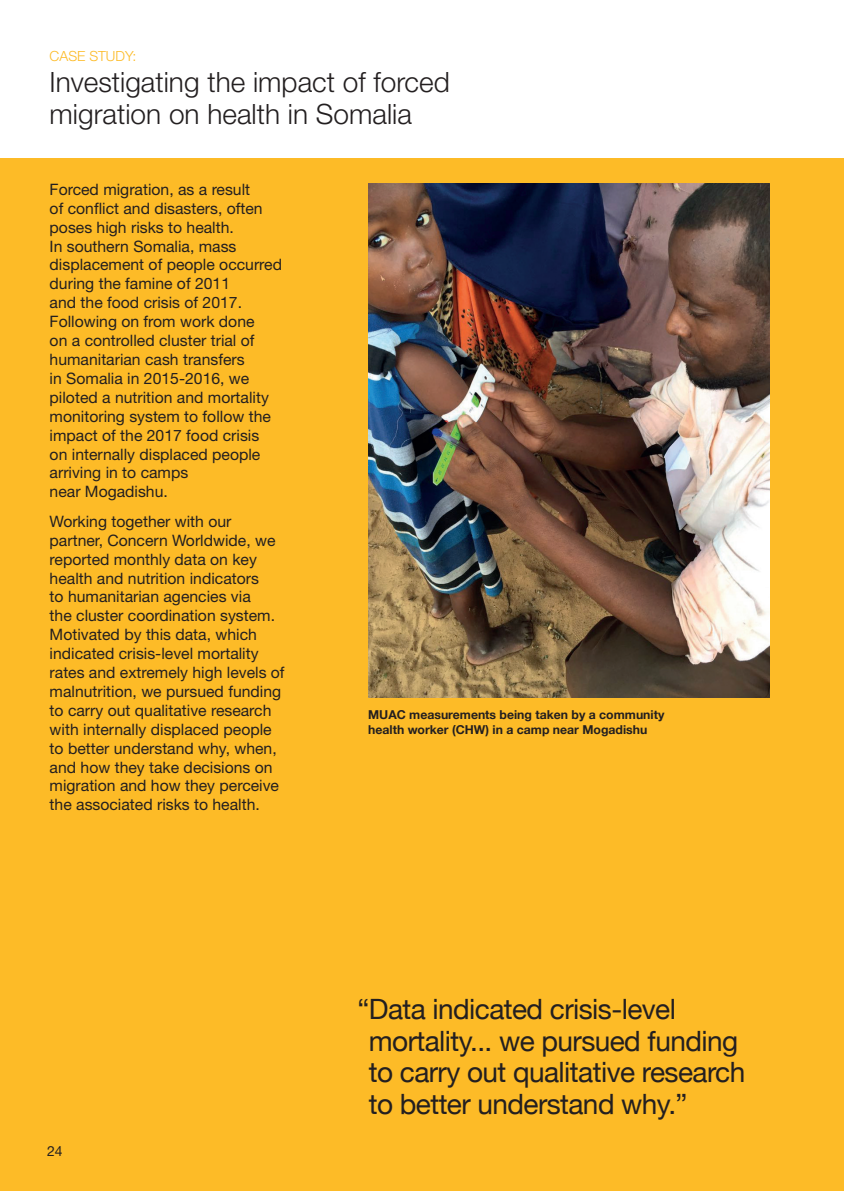
<style>
.page{position:relative;width:844px;height:1191px;background:#fff}
.page>*{position:absolute;margin:0;border:0;box-sizing:border-box;transform-origin:0 0}
.t1{font:28px/31.5px "Helvetica Neue";letter-spacing:-.02em;color:#231f20}
.t2{font:300 28px/31.5px "Helvetica Neue LT Std";color:#231f20}
.t3{font:15.75px/18.9px "Helvetica Neue LT Std";color:#231f20}
.t4{font:300 14px "Helvetica Neue LT Std";color:#fdbb27}
.t5{font:14px "Helvetica Neue LT Std";color:#231f20}
.t6{font:700 12.25px/14.7px "Helvetica Neue";color:#231f20}
</style>
<div class="page">
<div style="left:0;top:159px;width:843px;height:1032px;background:#fdbb27"></div>
<img style="left:368px;top:184px;width:401px;height:513px">
<p class="t4" style="left:50px;top:47px;width:88px">CASE STUDY:</p>
<p class="t2" style="left:50px;top:66px;width:401px">Investigating the impact of forced migration on health in Somalia</p>
<p class="t3" style="left:50px;top:180px;width:234px">Forced migration, as a result<br>of conflict and disasters, often poses high risks to health.<br>In southern Somalia, mass displacement of people occurred during the famine of 2011<br>and the food crisis of 2017.<br>Following on from work done<br>on a controlled cluster trial of humanitarian cash transfers<br>in Somalia in 2015-2016, we piloted a nutrition and mortality monitoring system to follow the impact of the 2017 food crisis<br>on internally displaced people arriving in to camps<br>near Mogadishu.</p>
<p class="t3" style="left:50px;top:511px;width:236px">Working together with our partner, Concern Worldwide, we reported monthly data on key health and nutrition indicators<br>to humanitarian agencies via<br>the cluster coordination system.<br>Motivated by this data, which indicated crisis-level mortality rates and extremely high levels of malnutrition, we pursued funding to carry out qualitative research with internally displaced people to better understand why, when, and how they take decisions on migration and how they perceive the associated risks to health.</p>
<p class="t6" style="left:368px;top:708px;width:297px">MUAC measurements being taken by a community health worker (CHW) in a camp near Mogadishu</p>
<p class="t5" style="left:47px;top:1142px;width:17px">24</p>
<p class="t1" style="left:369px;top:995px;width:378px;text-indent:-11px">“Data indicated crisis-level mortality... we pursued funding to carry out qualitative research to better understand why.”</p>
</div>
